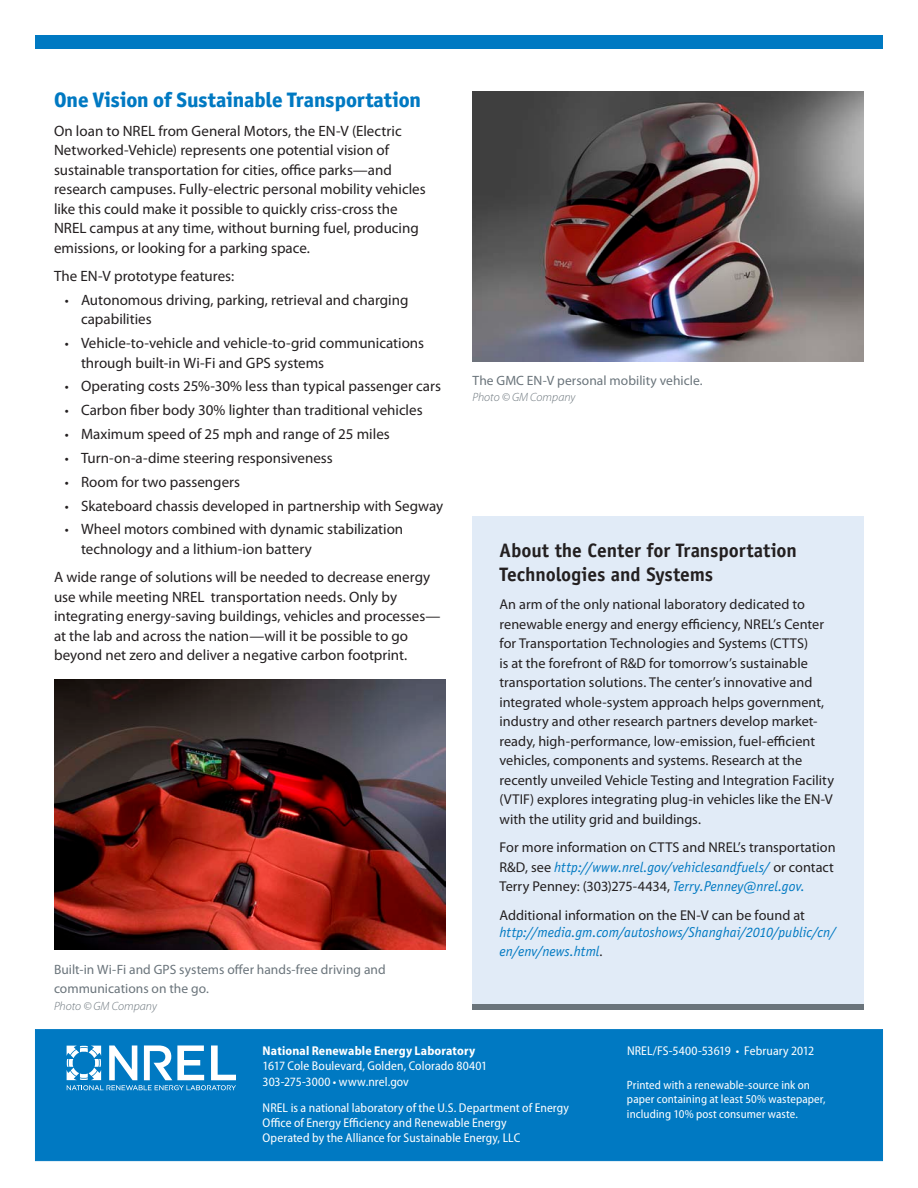
<style>
.page{position:relative;width:918px;height:1188px;background:#fff}
.page>*{position:absolute;margin:0;border:0;box-sizing:border-box;transform-origin:0 0}
.Section_Head{font:800 21px "Officina Sans ITC Std";letter-spacing:-.005em;color:#0079c2}
.Base_Text{font:700 19.5px/23.4px "Officina Sans Std";letter-spacing:-.005em;color:#231f20}
.Base_Text-2{font:15px/19.5px "Myriad Pro";color:#231f20}
.Base_Text-3{font:14.25px/19.5px "Myriad Pro";letter-spacing:.005em;color:#231f20}
.Base_Text-4{font:italic 14.25px/17.1px "Officina Sans ITC Std";color:#0079c2}
.Base_Text-5{font:13.5px/19.5px "Myriad Pro";letter-spacing:.005em;color:#6a747b}
.t1{font:semi-condensed 12.75px/15.3px "Myriad Pro";letter-spacing:.005em;color:#fff}
.t2{font:700 semi-condensed 12.75px "Myriad Pro";letter-spacing:.015em;color:#fff}
.t3{font:semi-condensed 12px/14.4px "Myriad Pro";letter-spacing:.005em;color:#fff}
.Base_Text-6{font:italic 300 12px "Myriad Pro";color:#6a747b}
.s1{font-size:14.25px}
.s2{font-family:"Officina Sans ITC Std";font-style:italic;color:#0079c2}
.s3{font-family:"Myriad Pro";font-style:normal;color:#231f20}
</style>
<div class="page">
<div style="left:35px;top:1029px;width:848px;height:132px;background:#0079c2;border:1px solid #0079c2"></div>
<div style="left:35px;top:35px;width:848px;height:14px;background:#0079c2"></div>
<svg style="left:67px;top:1046px;width:169px;height:44px"></svg>
<div style="left:472px;top:516px;width:392px;height:488px;background:#e1ebf7"></div>
<div style="left:472px;top:1004px;width:392px;height:6px;background:#6a747b"></div>
<img style="left:472px;top:92px;width:392px;height:269px">
<img style="left:54px;top:679px;width:392px;height:270px">
<p class="Section_Head" style="left:54px;top:87px;width:369px">One Vision of Sustainable Transportation</p>
<p class="Base_Text-2" style="left:54px;top:120px;width:373px">On loan to NREL from General Motors, the EN-V (Electric Networked-Vehicle) represents one potential vision of sustainable transportation for cities, office parks—and research campuses. Fully-electric personal mobility vehicles like this could make it possible to quickly criss-cross the NREL campus at any time, without burning fuel, producing emissions, or looking for a parking space.</p>
<p class="Base_Text-2" style="left:54px;top:266px;width:182px">The EN-V prototype features:</p>
<p class="Base_Text-2" style="left:81px;top:290px;width:329px;text-indent:-16px"><span class="s1">•</span> Autonomous driving, parking, retrieval and charging capabilities</p>
<p class="Base_Text-2" style="left:81px;top:333px;width:345px;text-indent:-16px"><span class="s1">•</span> Vehicle-to-vehicle and vehicle-to-grid communications through built-in Wi-Fi and GPS systems</p>
<p class="Base_Text-2" style="left:65px;top:376px;width:378px"><span class="s1">•</span> Operating costs 25%-30% less than typical passenger cars</p>
<p class="Base_Text-2" style="left:65px;top:400px;width:359px"><span class="s1">•</span> Carbon fiber body 30% lighter than traditional vehicles</p>
<p class="Base_Text-2" style="left:65px;top:424px;width:326px"><span class="s1">•</span> Maximum speed of 25 mph and range of 25 miles</p>
<p class="Base_Text-2" style="left:65px;top:448px;width:269px"><span class="s1">•</span> Turn-on-a-dime steering responsiveness</p>
<p class="Base_Text-2" style="left:65px;top:472px;width:177px"><span class="s1">•</span> Room for two passengers</p>
<p class="Base_Text-2" style="left:65px;top:496px;width:380px"><span class="s1">•</span> Skateboard chassis developed in partnership with Segway</p>
<p class="Base_Text-2" style="left:81px;top:519px;width:324px;text-indent:-16px"><span class="s1">•</span> Wheel motors combined with dynamic stabilization technology and a lithium-ion battery</p>
<p class="Base_Text-2" style="left:54px;top:567px;width:388px">A wide range of solutions will be needed to decrease energy use while meeting NREL transportation needs. Only by integrating energy-saving buildings, vehicles and processes— at the lab and across the nation—will it be possible to go beyond net zero and deliver a negative carbon footprint.</p>
<p class="Base_Text-5" style="left:54px;top:959px;width:333px">Built-in Wi-Fi and GPS systems offer hands-free driving and communications on the go.</p>
<p class="Base_Text-6" style="left:54px;top:998px;width:104px">Photo © GM Company</p>
<p class="Base_Text-5" style="left:472px;top:370px;width:232px">The GMC EN-V personal mobility vehicle.</p>
<p class="Base_Text-6" style="left:472px;top:390px;width:104px">Photo © GM Company</p>
<p class="Base_Text" style="left:500px;top:539px;width:299px">About the Center for Transportation<br>Technologies and Systems</p>
<p class="Base_Text-3" style="left:500px;top:595px;width:336px">An arm of the only national laboratory dedicated to renewable energy and energy efficiency, NREL’s Center for Transportation Technologies and Systems (CTTS)<br>is at the forefront of R&amp;D for tomorrow’s sustainable transportation solutions. The center’s innovative and integrated whole-system approach helps government, industry and other research partners develop market&shy;ready, high-performance, low-emission, fuel-efficient vehicles, components and systems. Research at the recently unveiled Vehicle Testing and Integration Facility (VTIF) explores integrating plug-in vehicles like the EN-V with the utility grid and buildings.</p>
<p class="Base_Text-3" style="left:500px;top:837px;width:338px;text-align:justify">For more information on CTTS and NREL’s transportation R&amp;D, see <span class="s2">http://www.nrel.gov/vehiclesandfuels/</span> or contact Terry Penney: (303)275-4434, <span class="s2">Terry.Penney@nrel.gov.</span></p>
<p class="Base_Text-4" style="left:500px;top:906px;width:338px"><span class="s3">Additional information on the EN-V can be found at </span>http://media.gm.com/autoshows/Shanghai/2010/public/cn/</p>
<p class="Base_Text-4" style="left:500px;top:943px;width:104px">en/env/news.html<span class="s3">.</span></p>
<p class="t2" style="left:263px;top:1043px;width:214px">National Renewable Energy Laboratory</p>
<p class="t1" style="left:263px;top:1058px;width:226px">1617 Cole Boulevard, Golden, Colorado 80401<br>303-275-3000 • www.nrel.gov</p>
<p class="t1" style="left:263px;top:1100px;width:308px">NREL is a national laboratory of the U.S. Department of Energy<br>Office of Energy Efficiency and Renewable Energy<br>Operated by the Alliance for Sustainable Energy, LLC</p>
<p class="t1" style="left:627px;top:1043px;width:189px">NREL/FS-5400-53619 • February 2012</p>
<p class="t3" style="left:627px;top:1078px;width:200px">Printed with a renewable-source ink on paper containing at least 50% wastepaper, including 10% post consumer waste.</p>
</div>
